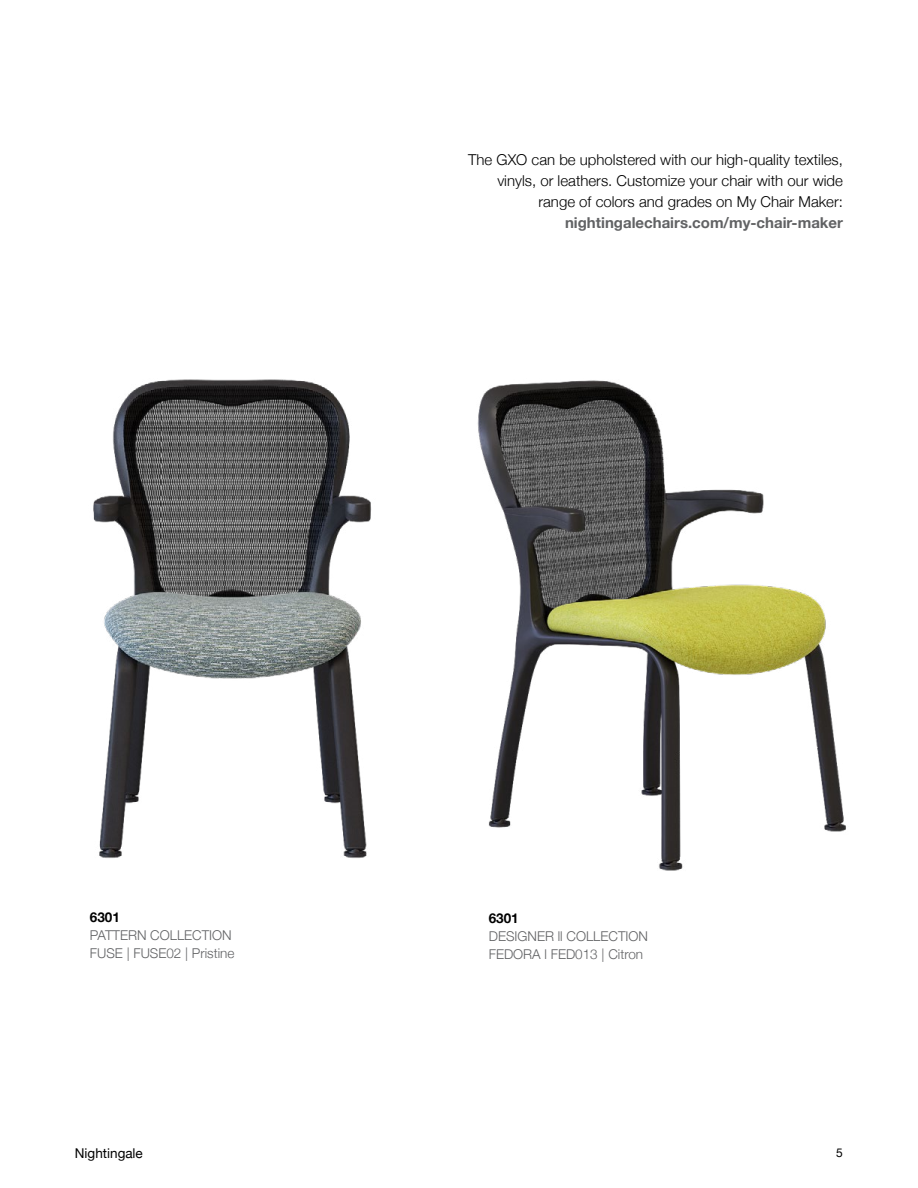
<style>
.page{position:relative;width:918px;height:1188px;background:#fff}
.page>*{position:absolute;margin:0;border:0;box-sizing:border-box;transform-origin:0 0}
.t1{font:300 15px/21px "Helvetica Neue";color:#000;text-align:right}
.t2{font:700 15px "Helvetica Neue";color:#616264}
.t3{font:300 13.5px/18px "Helvetica Neue";color:#616264}
.t4{font:13.5px "Helvetica Neue";color:#000}
.t5{font:700 13.5px "Helvetica Neue";color:#000}
.t6{font:12px "Helvetica Neue";color:#000}
</style>
<div class="page">
<img style="left:93px;top:379px;width:279px;height:479px">
<img style="left:477px;top:380px;width:369px;height:491px">
<p class="t1" style="left:468px;top:148px;width:376px">The GXO can be upholstered with our high-quality textiles, vinyls, or leathers. Customize your chair with our wide range of colors and grades on My Chair Maker:</p>
<p class="t2" style="left:565px;top:210px;width:279px">nightingalechairs.com/my-chair-maker</p>
<p class="t5" style="left:90px;top:907px;width:32px">6301</p>
<p class="t3" style="left:90px;top:926px;width:146px">PATTERN COLLECTION<br>FUSE | FUSE02 | Pristine</p>
<p class="t5" style="left:489px;top:908px;width:32px">6301</p>
<p class="t3" style="left:489px;top:927px;width:161px">DESIGNER ll COLLECTION<br>FEDORA l FED013 | Citron</p>
<p class="t4" style="left:75px;top:1144px;width:69px">Nightingale</p>
<p class="t6" style="left:836px;top:1144px;width:8px">5</p>
</div>
